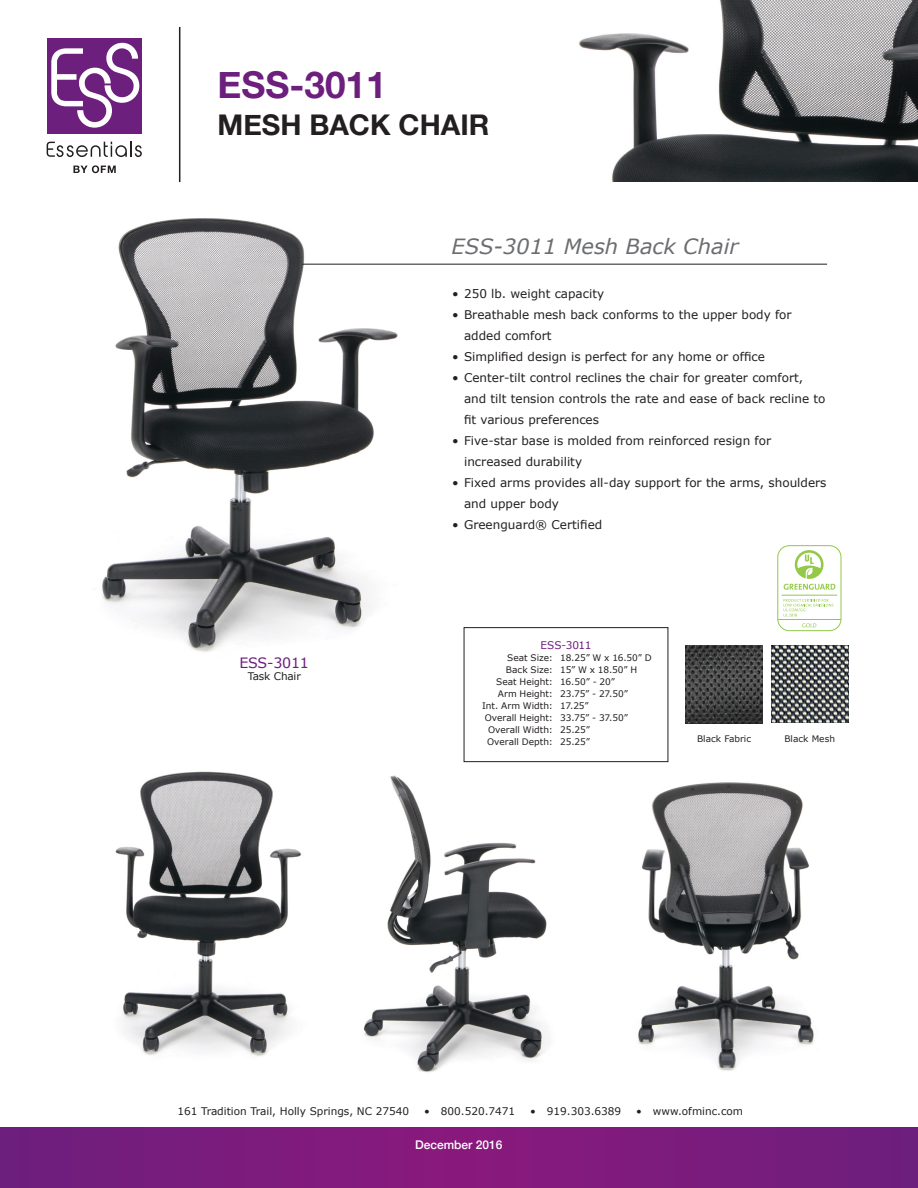
<style>
.page{position:relative;width:918px;height:1188px;background:#fff}
.page>*{position:absolute;margin:0;border:0;box-sizing:border-box;transform-origin:0 0}
.Title-Model_number{font:700 36.9px "Helvetica Neue";color:#6c1f7d}
.Title-Model_Name{font:700 28.5px "Helvetica Neue";color:#231f20}
.Subtitle{font:italic 21px "Verdana";color:#6c6d70}
.Cation_model_number{font:14.25px "Verdana";letter-spacing:-.015em;color:#6c1f7d}
.t1{font:12px/21px "Verdana";color:#231f20}
.t2{font:500 12px "Helvetica Neue";color:#fff}
.Caption_name{font:10.5px "Verdana";color:#231f20}
.dimensions_title{font:10.5px "Verdana";letter-spacing:-.005em;color:#6c1f7d}
.tabbed_text{font:9px "Verdana";letter-spacing:-.005em;color:#231f20}
.swatch_name{font:9px "Verdana";color:#231f20}
</style>
<div class="page">
<svg style="left:73px;top:165px;width:43px;height:8px"></svg>
<div style="left:47px;top:38px;width:95px;height:96px;background:#6c1f7d"></div>
<svg style="left:51px;top:43px;width:88px;height:85px"></svg>
<svg style="left:47px;top:142px;width:95px;height:15px"></svg>
<hr style="left:179px;top:27px;width:1px;height:155px;background:#231f20">
<div style="left:0;top:1128px;width:459px;height:60px;background:linear-gradient(to right,#6c1f7d,#8a197d)"></div>
<div style="left:459px;top:1128px;width:459px;height:60px;background:linear-gradient(to right,#8a197d,#6c1f7d)"></div>
<img style="left:606px;top:748px;width:208px;height:323px">
<img style="left:364px;top:748px;width:242px;height:325px">
<img style="left:94px;top:218px;width:316px;height:434px">
<hr style="left:302px;top:264px;width:525px;height:1px;background:#231f20">
<img style="left:685px;top:646px;width:78px;height:77px">
<img style="left:771px;top:645px;width:77px;height:78px">
<div style="left:464px;top:627px;width:204px;height:135px;border:1px solid #231f20"></div>
<img style="left:115px;top:771px;width:187px;height:285px">
<img style="left:579px;top:0;width:339px;height:182px">
<div style="left:777px;top:545px;width:64px;height:86px;border:1px solid #92c947;border-radius:12px"></div>
<hr style="left:778px;top:619px;width:63px;height:1px;background:#92c947">
<svg style="left:802px;top:623px;width:14px;height:4px"></svg>
<hr style="left:782px;top:595px;width:55px;height:1px;background:#92c947">
<svg style="left:784px;top:550px;width:51px;height:40px"></svg>
<svg style="left:784px;top:599px;width:49px;height:18px"></svg>
<p class="Title-Model_number" style="left:218px;top:55px;width:171px">ESS-3011</p>
<p class="Title-Model_Name" style="left:218px;top:102px;width:273px">MESH BACK CHAIR</p>
<p class="Subtitle" style="left:451px;top:232px;width:289px">ESS-3011 Mesh Back Chair</p>
<p class="Cation_model_number" style="left:239px;top:653px;width:71px">ESS-3011</p>
<p class="Caption_name" style="left:248px;top:669px;width:55px">Task Chair</p>
<p class="t1" style="left:452px;top:283px;width:154px">• 250 lb. weight capacity</p>
<p class="t1" style="left:464px;top:304px;width:329px;text-indent:-12px">• Breathable mesh back conforms to the upper body for added comfort</p>
<p class="t1" style="left:452px;top:346px;width:314px">• Simplified design is perfect for any home or office</p>
<p class="t1" style="left:464px;top:367px;width:363px;text-indent:-12px">• Center-tilt control reclines the chair for greater comfort, and tilt tension controls the rate and ease of back recline to fit various preferences</p>
<p class="t1" style="left:464px;top:430px;width:309px;text-indent:-12px">• Five-star base is molded from reinforced resign for increased durability</p>
<p class="t1" style="left:464px;top:472px;width:364px;text-indent:-12px">• Fixed arms provides all-day support for the arms, shoulders and upper body</p>
<p class="t1" style="left:452px;top:514px;width:152px">• Greenguard® Certified</p>
<p class="dimensions_title" style="left:541px;top:638px;width:52px">ESS-3011</p>
<p class="tabbed_text" style="left:507px;top:652px;width:146px">Seat Size: 18.25” W x 16.50” D</p>
<p class="tabbed_text" style="left:506px;top:664px;width:133px">Back Size: 15” W x 18.50” H</p>
<p class="tabbed_text" style="left:496px;top:676px;width:120px">Seat Height: 16.50” - 20”</p>
<p class="tabbed_text" style="left:498px;top:688px;width:132px">Arm Height: 23.75” - 27.50”</p>
<p class="tabbed_text" style="left:482px;top:700px;width:108px">Int. Arm Width: 17.25”</p>
<p class="tabbed_text" style="left:485px;top:712px;width:145px">Overall Height: 33.75” - 37.50”</p>
<p class="tabbed_text" style="left:488px;top:724px;width:103px">Overall Width: 25.25”</p>
<p class="tabbed_text" style="left:487px;top:736px;width:104px">Overall Depth: 25.25”</p>
<p class="swatch_name" style="left:697px;top:732px;width:55px">Black Fabric</p>
<p class="swatch_name" style="left:784px;top:732px;width:52px">Black Mesh</p>
<p class="Caption_name" style="left:178px;top:1104px;width:233px">161 Tradition Trail, Holly Springs, NC 27540</p>
<p class="Caption_name" style="left:424px;top:1104px;width:93px">• 800.520.7471</p>
<p class="Caption_name" style="left:530px;top:1104px;width:93px">• 919.303.6389</p>
<p class="Caption_name" style="left:636px;top:1104px;width:109px">• www.ofminc.com</p>
<p class="t2" style="left:415px;top:1135px;width:89px">December 2016</p>
</div>
